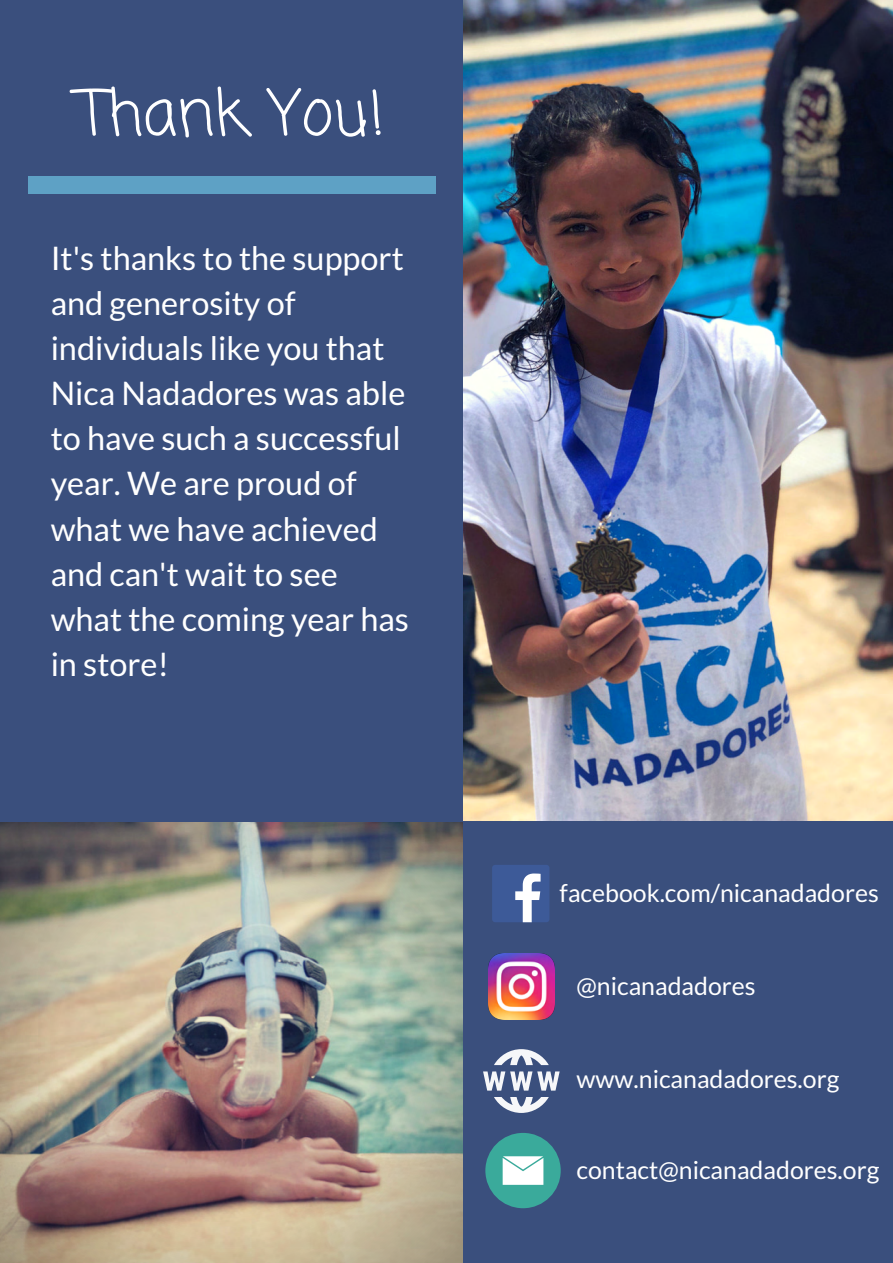
<style>
.page{position:relative;width:893px;height:1263px;background:#3a4f7d}
.page>*{position:absolute;margin:0;border:0;box-sizing:border-box;transform-origin:0 0}
.t1{font:62.4px "Coming Soon";color:#fff}
.t2{font:32.4px/45px "Lato";color:#fff}
.t3{font:24.9px "Lato";color:#fff}
</style>
<div class="page">
<img style="left:464px;top:0;width:429px;height:821px">
<img style="left:0;top:822px;width:463px;height:441px">
<div style="left:28px;top:176px;width:408px;height:18px;background:#5ea1c5"></div>
<div style="left:492px;top:865px;width:57px;height:57px;background:#3d5a98;border-radius:3px"></div>
<svg style="left:515px;top:873px;width:26px;height:49px"></svg>
<img style="left:489px;top:954px;width:65px;height:65px">
<svg style="left:494px;top:1049px;width:55px;height:16px"></svg>
<svg style="left:494px;top:1097px;width:55px;height:16px"></svg>
<svg style="left:483px;top:1071px;width:77px;height:19px"></svg>
<div style="left:485px;top:1133px;width:76px;height:75px;background:#3aaa9b;border-radius:50%"></div>
<svg style="left:503px;top:1156px;width:40px;height:29px"></svg>
<h1 class="t1" style="left:78px;top:70px;width:309px">Thank You!</h1>
<p class="t2" style="left:51px;top:235px;width:360px">It's thanks to the support and generosity of individuals like you that<br>Nica Nadadores was able to have such a successful year. We are proud of what we have achieved and can't wait to see what the coming year has in store!</p>
<p class="t3" style="left:560px;top:877px;width:321px">facebook.com/nicanadadores</p>
<p class="t3" style="left:576px;top:971px;width:181px">@nicanadadores</p>
<p class="t3" style="left:576px;top:1063px;width:264px">www.nicanadadores.org</p>
<p class="t3" style="left:576px;top:1154px;width:304px">contact@nicanadadores.org</p>
</div>
